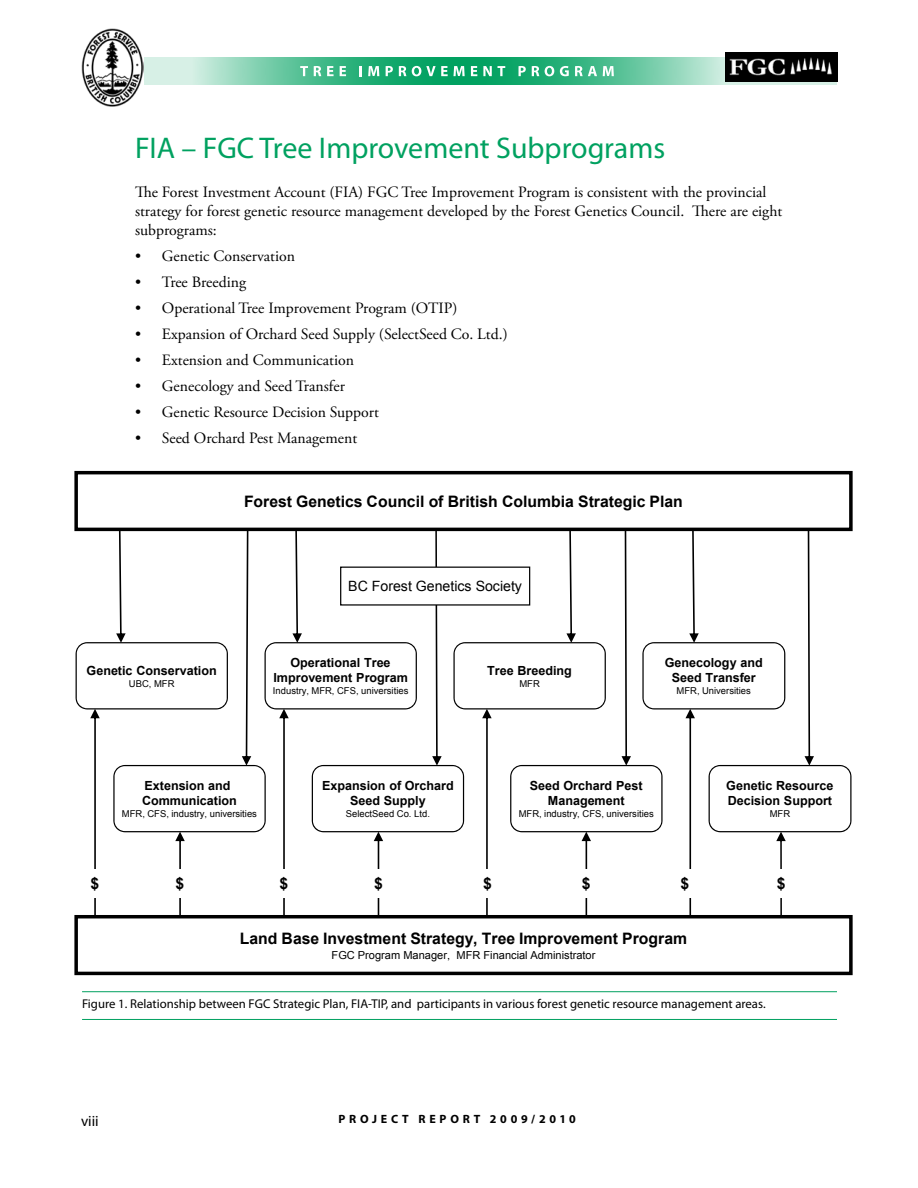
<style>
.page{position:relative;width:918px;height:1188px;background:#fff}
.page>*{position:absolute;margin:0;border:0;box-sizing:border-box;transform-origin:0 0}
.t1{font:30px "Myriad Pro";color:#00a160}
.t2{font:15.75px/19.5px "Adobe Garamond Pro";color:#000}
.t3{font:700 15.75px "Arial";color:#000}
.t4{font:15px "Myriad Pro";color:#000}
.t5{font:14.1px "Arial";color:#000}
.t6{font:12.75px "Myriad Pro";color:#000}
.t7{font:700 12.6px/15.1px "Arial";color:#000;text-align:center}
.t8{font:700 12px "Myriad Pro";letter-spacing:.31em;color:#000}
.t9{font:11.1px "Arial";color:#000}
.t10{font:9.45px "Arial";color:#000}
</style>
<div class="page">
<svg style="left:144px;top:57px;width:693px;height:27px;background:#63c59d"></svg>
<svg style="left:300px;top:66px;width:8px;height:10px"></svg>
<svg style="left:314px;top:66px;width:7px;height:10px"></svg>
<svg style="left:327px;top:66px;width:7px;height:10px"></svg>
<svg style="left:340px;top:66px;width:6px;height:10px"></svg>
<svg style="left:360px;top:66px;width:2px;height:10px"></svg>
<svg style="left:368px;top:66px;width:11px;height:10px"></svg>
<svg style="left:386px;top:66px;width:7px;height:10px"></svg>
<svg style="left:399px;top:66px;width:7px;height:10px"></svg>
<svg style="left:412px;top:66px;width:53px;height:10px"></svg>
<svg style="left:471px;top:66px;width:6px;height:10px"></svg>
<svg style="left:483px;top:66px;width:9px;height:10px"></svg>
<svg style="left:498px;top:66px;width:7px;height:10px"></svg>
<svg style="left:519px;top:66px;width:7px;height:10px"></svg>
<svg style="left:532px;top:66px;width:7px;height:10px"></svg>
<svg style="left:545px;top:66px;width:9px;height:10px"></svg>
<svg style="left:560px;top:66px;width:9px;height:10px"></svg>
<svg style="left:575px;top:66px;width:22px;height:10px"></svg>
<svg style="left:603px;top:66px;width:11px;height:10px"></svg>
<img style="left:725px;top:53px;width:112px;height:29px">
<img style="left:81px;top:29px;width:63px;height:77px">
<svg style="left:74px;top:915px;width:779px;height:60px"></svg>
<svg style="left:76px;top:531px;width:776px;height:433px"></svg>
<svg style="left:74px;top:471px;width:779px;height:60px"></svg>
<hr style="left:82px;top:991px;width:755px;height:1px;background:#00a160">
<hr style="left:82px;top:1019px;width:755px;height:1px;background:#00a160">
<h1 class="t1" style="left:135px;top:129px;width:532px">FIA – FGC Tree Improvement Subprograms</h1>
<p class="t2" style="left:135px;top:182px;width:649px">The Forest Investment Account (FIA) FGC Tree Improvement Program is consistent with the provincial strategy for forest genetic resource management developed by the Forest Genetics Council. There are eight subprograms:</p>
<p class="t2" style="left:135px;top:247px;width:162px">• Genetic Conservation</p>
<p class="t2" style="left:135px;top:273px;width:113px">• Tree Breeding</p>
<p class="t2" style="left:135px;top:299px;width:324px">• Operational Tree Improvement Program (OTIP)</p>
<p class="t2" style="left:135px;top:325px;width:374px">• Expansion of Orchard Seed Supply (SelectSeed Co. Ltd.)</p>
<p class="t2" style="left:135px;top:351px;width:221px">• Extension and Communication</p>
<p class="t2" style="left:135px;top:377px;width:211px">• Genecology and Seed Transfer</p>
<p class="t2" style="left:135px;top:403px;width:246px">• Genetic Resource Decision Support</p>
<p class="t2" style="left:135px;top:429px;width:224px">• Seed Orchard Pest Management</p>
<p class="t3" style="left:244px;top:491px;width:440px">Forest Genetics Council of British Columbia Strategic Plan</p>
<p class="t7" style="left:87px;top:663px;width:132px">Genetic Conservation</p>
<p class="t10" style="left:129px;top:677px;width:47px">UBC, MFR</p>
<p class="t5" style="left:348px;top:577px;width:175px">BC Forest Genetics Society</p>
<p class="t7" style="left:273px;top:656px;width:136px">Operational Tree<br>Improvement Program</p>
<p class="t10" style="left:273px;top:685px;width:137px">Industry, MFR, CFS, universities</p>
<p class="t7" style="left:487px;top:663px;width:86px">Tree Breeding</p>
<p class="t10" style="left:519px;top:677px;width:22px">MFR</p>
<p class="t7" style="left:665px;top:656px;width:100px">Genecology and<br>Seed Transfer</p>
<p class="t10" style="left:677px;top:685px;width:76px">MFR, Universities</p>
<p class="t7" style="left:142px;top:779px;width:96px;text-align:left">Extension and<br>Communication</p>
<p class="t10" style="left:122px;top:808px;width:137px">MFR, CFS, industry, universities</p>
<p class="t7" style="left:322px;top:779px;width:133px">Expansion of Orchard<br>Seed Supply</p>
<p class="t10" style="left:346px;top:808px;width:86px">SelectSeed Co. Ltd.</p>
<p class="t7" style="left:530px;top:779px;width:115px">Seed Orchard Pest<br>Management</p>
<p class="t10" style="left:519px;top:808px;width:137px">MFR, industry, CFS, universities</p>
<p class="t7" style="left:726px;top:779px;width:109px;text-align:left">Genetic Resource<br>Decision Support</p>
<p class="t10" style="left:770px;top:808px;width:22px">MFR</p>
<p class="t3" style="left:91px;top:874px;width:10px">$</p>
<p class="t3" style="left:176px;top:874px;width:10px">$</p>
<p class="t3" style="left:280px;top:874px;width:10px">$</p>
<p class="t3" style="left:374px;top:874px;width:10px">$</p>
<p class="t3" style="left:483px;top:874px;width:10px">$</p>
<p class="t3" style="left:582px;top:874px;width:10px">$</p>
<p class="t3" style="left:777px;top:874px;width:10px">$</p>
<p class="t3" style="left:680px;top:874px;width:10px">$</p>
<p class="t3" style="left:240px;top:928px;width:449px">Land Base Investment Strategy, Tree Improvement Program</p>
<p class="t9" style="left:332px;top:947px;width:265px">FGC Program Manager, MFR Financial Administrator</p>
<p class="t6" style="left:82px;top:996px;width:685px">Figure 1. Relationship between FGC Strategic Plan, FIA-TIP, and participants in various forest genetic resource management areas.</p>
<p class="t4" style="left:81px;top:1111px;width:19px">viii</p>
<p class="t8" style="left:339px;top:1111px;width:239px">PROJECT REPORT 2009/2010</p>
</div>
